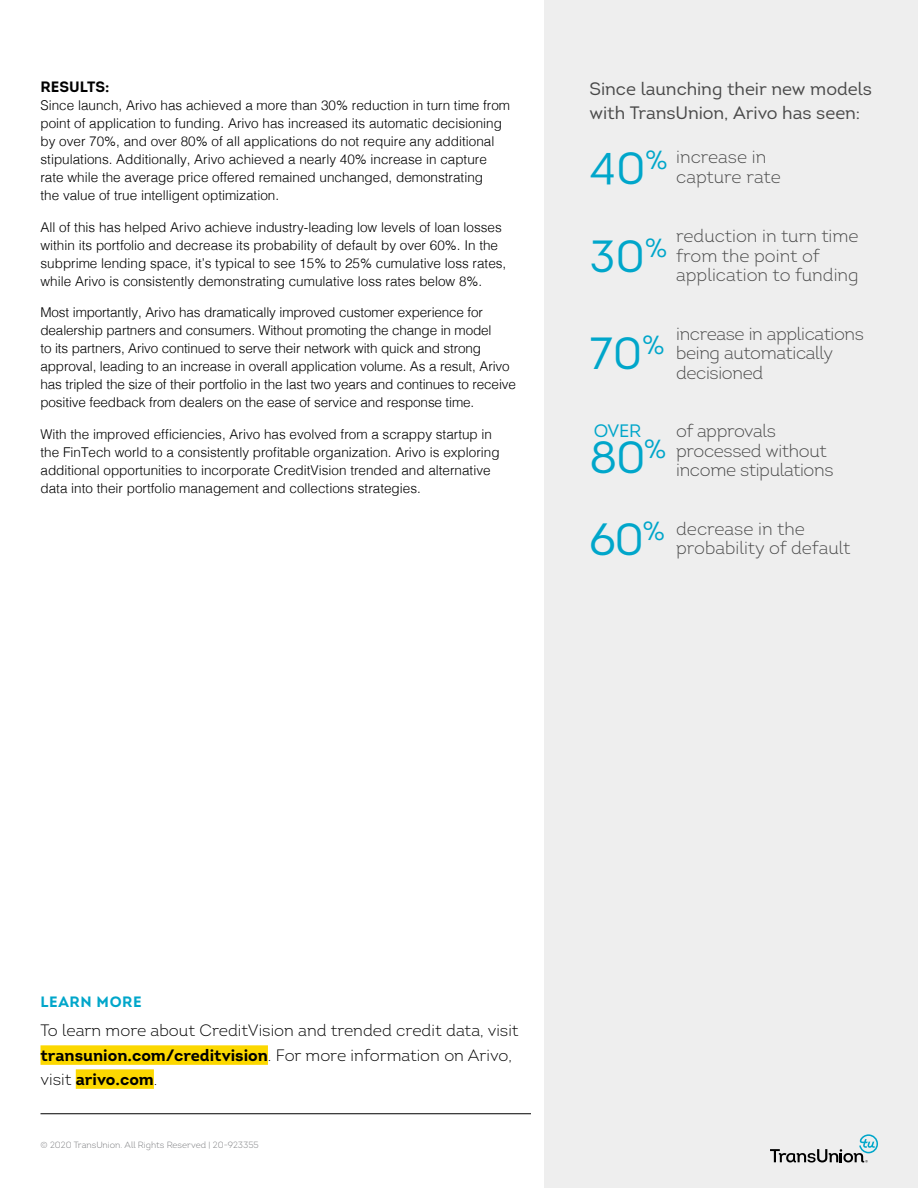
<style>
.page{position:relative;width:918px;height:1188px;background:#fff}
.page>*{position:absolute;margin:0;border:0;box-sizing:border-box;transform-origin:0 0}
.t1{font:45px "Intro";color:#00a6ca}
.t2{font:26.25px "Intro";color:#00a6ca}
.t3{font:300 18px/19.5px "Intro";letter-spacing:-.02em;color:#494949}
.t4{font:300 18px/19.5px "Intro";color:#494949}
.t5{font:18px/24px "Intro";letter-spacing:-.005em;color:#494949}
.t6{font:18px "Intro Regular Caps";color:#00a6ca}
.t7{font:300 16.5px/24.6px "Intro";color:#000}
.t8{font:15px "Intro Bold Caps";letter-spacing:.04em;color:#00a6ca}
.t9{font:15px "Intro Bold Caps";color:#000}
.t10{font:300 13.5px/18px "Helvetica";color:#000}
.t11{font:300 9px "Intro";color:#77787b}
.s1{font-weight:700}
</style>
<div class="page">
<hr style="left:40px;top:1113px;width:491px;height:1px;background:#000">
<div style="left:544px;top:0;width:374px;height:1188px;background:#eee"></div>
<div style="left:40px;top:1045px;width:228px;height:20px;background:#fcd800"></div>
<div style="left:76px;top:1069px;width:78px;height:20px;background:#fcd800"></div>
<svg style="left:770px;top:1134px;width:108px;height:29px"></svg>
<p class="t9" style="left:40px;top:77px;width:70px">RESULTS:</p>
<p class="t10" style="left:40px;top:96px;width:471px">Since launch, Arivo has achieved a more than 30% reduction in turn time from point of application to funding. Arivo has increased its automatic decisioning by over 70%, and over 80% of all applications do not require any additional stipulations. Additionally, Arivo achieved a nearly 40% increase in capture rate while the average price offered remained unchanged, demonstrating<br>the value of true intelligent optimization.</p>
<p class="t10" style="left:40px;top:217px;width:467px">All of this has helped Arivo achieve industry-leading low levels of loan losses within its portfolio and decrease its probability of default by over 60%. In the subprime lending space, it’s typical to see 15% to 25% cumulative loss rates, while Arivo is consistently demonstrating cumulative loss rates below 8%.</p>
<p class="t10" style="left:40px;top:302px;width:477px">Most importantly, Arivo has dramatically improved customer experience for dealership partners and consumers. Without promoting the change in model<br>to its partners, Arivo continued to serve their network with quick and strong approval, leading to an increase in overall application volume. As a result, Arivo has tripled the size of their portfolio in the last two years and continues to receive positive feedback from dealers on the ease of service and response time.</p>
<p class="t10" style="left:40px;top:424px;width:461px">With the improved efficiencies, Arivo has evolved from a scrappy startup in the FinTech world to a consistently profitable organization. Arivo is exploring additional opportunities to incorporate CreditVision trended and alternative data into their portfolio management and collections strategies.</p>
<h3 class="t5" style="left:590px;top:77px;width:284px">Since launching their new models with TransUnion, Arivo has seen:</h3>
<h2 class="t2" style="left:646px;top:143px;width:23px">%</h2>
<h1 class="t1" style="left:590px;top:140px;width:58px">40</h1>
<h3 class="t4" style="left:676px;top:147px;width:92px">increase in</h3>
<h3 class="t3" style="left:676px;top:167px;width:106px">capture rate</h3>
<h2 class="t2" style="left:645px;top:232px;width:23px">%</h2>
<h1 class="t1" style="left:590px;top:229px;width:57px">30</h1>
<h3 class="t4" style="left:676px;top:226px;width:184px">reduction in turn time from the point of</h3>
<h3 class="t4" style="left:676px;top:265px;width:184px">application to funding</h3>
<h2 class="t2" style="left:642px;top:329px;width:23px">%</h2>
<h1 class="t1" style="left:590px;top:326px;width:54px">70</h1>
<h3 class="t3" style="left:676px;top:324px;width:189px">increase in applications being automatically</h3>
<h3 class="t3" style="left:676px;top:363px;width:88px">decisioned</h3>
<h3 class="t6" style="left:594px;top:419px;width:49px">OVER</h3>
<h2 class="t2" style="left:644px;top:433px;width:23px">%</h2>
<h1 class="t1" style="left:590px;top:430px;width:58px">80</h1>
<h3 class="t3" style="left:676px;top:421px;width:152px">of approvals processed without</h3>
<h3 class="t3" style="left:676px;top:460px;width:159px">income stipulations</h3>
<h2 class="t2" style="left:643px;top:515px;width:23px">%</h2>
<h1 class="t1" style="left:590px;top:512px;width:56px">60</h1>
<h3 class="t4" style="left:676px;top:519px;width:130px">decrease in the</h3>
<h3 class="t4" style="left:676px;top:538px;width:176px">probability of default</h3>
<p class="t8" style="left:40px;top:992px;width:103px">LEARN MORE</p>
<p class="t7" style="left:40px;top:1018px;width:480px">To learn more about CreditVision and trended credit data, visit <span class="s1">transunion.com/creditvision</span>. For more information on Arivo, visit <span class="s1">arivo.com</span>.</p>
<p class="t11" style="left:40px;top:1139px;width:220px">© 2020 TransUnion. All Rights Reserved | 20-923355</p>
</div>
